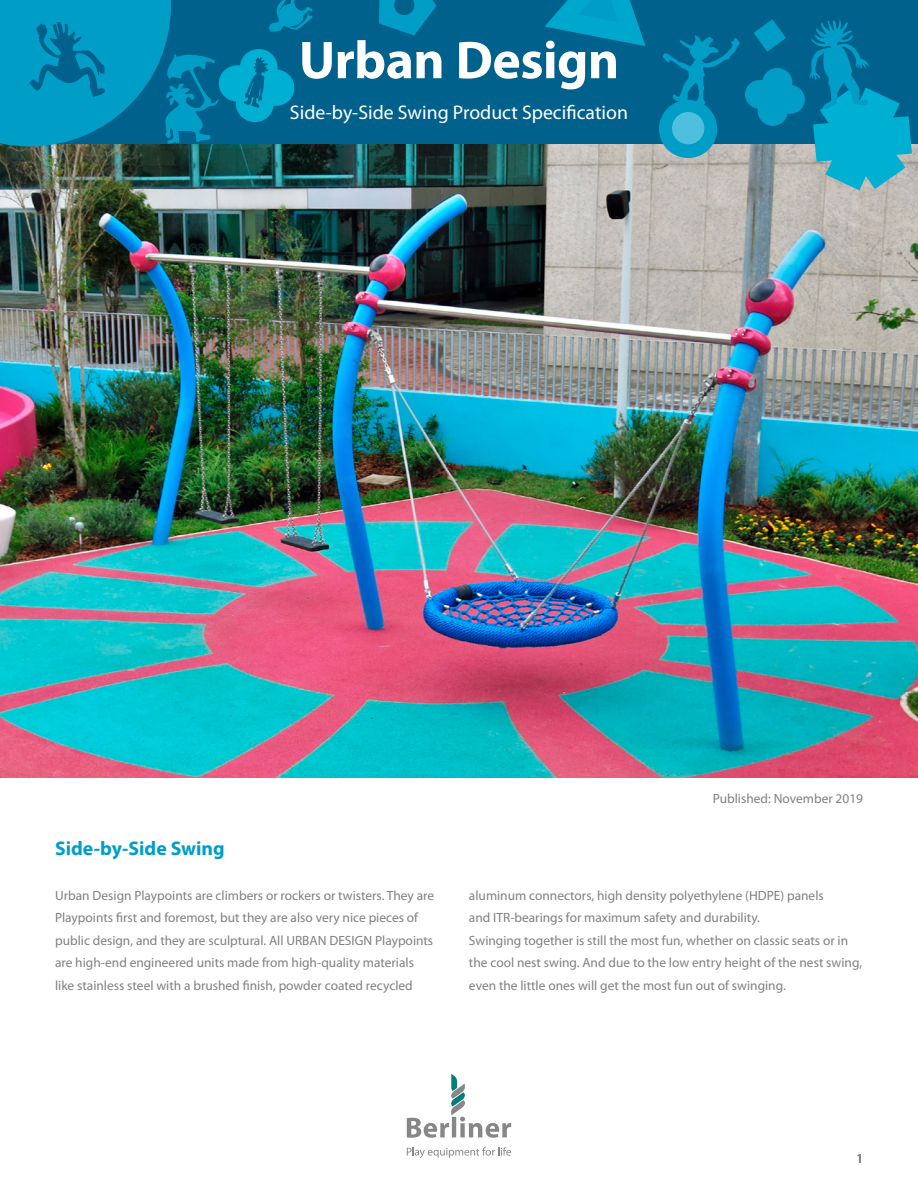
<style>
.page{position:relative;width:918px;height:1188px;background:#fff}
.page>*{position:absolute;margin:0;border:0;box-sizing:border-box;transform-origin:0 0}
.t1{font:700 53.55px "Myriad Pro";letter-spacing:-.01em;color:#fff}
.t2{font:19.8px "Myriad Pro";color:#fff}
.t3{font:700 19.8px "Myriad Pro";color:#009ec7}
.t4{font:13.35px/22.5px "Myriad Pro";color:#808084}
</style>
<div class="page">
<img style="left:0;top:144px;width:918px;height:634px">
<div style="left:0;top:0;width:918px;height:144px;background:#00618c"></div>
<svg style="left:545px;top:0;width:101px;height:46px"></svg>
<div style="left:659px;top:100px;width:58px;height:58px;background:#009ec7;border-radius:50%"></div>
<svg style="left:379px;top:0;width:57px;height:35px"></svg>
<svg style="left:663px;top:19px;width:249px;height:171px"></svg>
<svg style="left:407px;top:1074px;width:104px;height:64px"></svg>
<svg style="left:407px;top:1147px;width:104px;height:11px"></svg>
<svg style="left:0;top:0;width:313px;height:146px"></svg>
<h1 class="t1" style="left:299px;top:25px;width:322px">Urban Design</h1>
<h2 class="t2" style="left:290px;top:100px;width:340px">Side-by-Side Swing Product Specification</h2>
<p class="t4" style="left:713px;top:787px;width:152px">Published: November 2019</p>
<h2 class="t3" style="left:55px;top:835px;width:171px">Side-by-Side Swing</h2>
<p class="t4" style="left:55px;top:884px;width:381px">Urban Design Playpoints are climbers or rockers or twisters. They are Playpoints first and foremost, but they are also very nice pieces of public design, and they are sculptural. All URBAN DESIGN Playpoints are high-end engineered units made from high-quality materials like stainless steel with a brushed finish, powder coated recycled</p>
<p class="t4" style="left:469px;top:884px;width:395px">aluminum connectors, high density polyethylene (HDPE) panels<br>and ITR-bearings for maximum safety and durability.<br>Swinging together is still the most fun, whether on classic seats or in the cool nest swing. And due to the low entry height of the nest swing, even the little ones will get the most fun out of swinging.</p>
<p class="t4" style="left:857px;top:1147px;width:8px">1</p>
</div>
